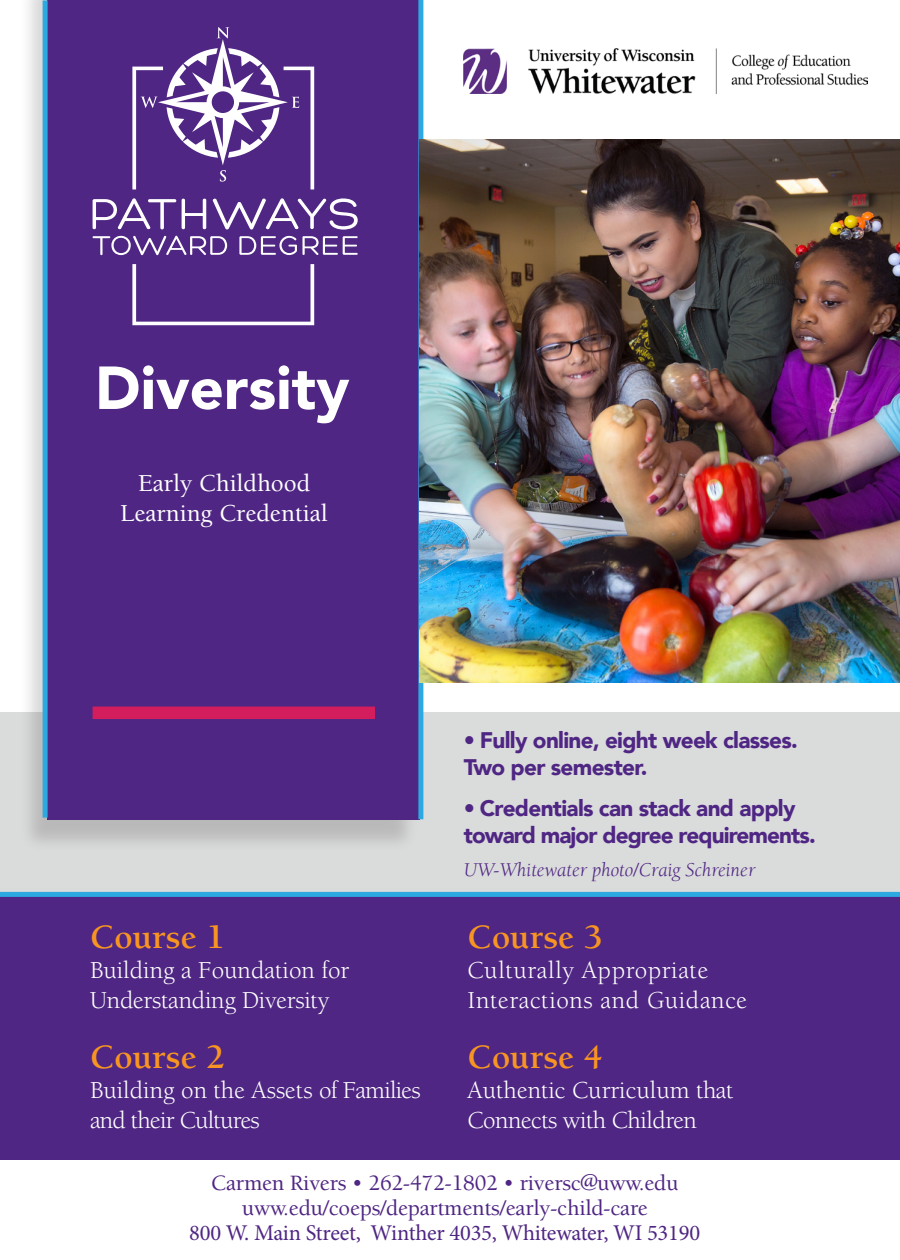
<style>
.page{position:relative;width:900px;height:1260px;background:#fff}
.page>*{position:absolute;margin:0;border:0;box-sizing:border-box;transform-origin:0 0}
.t1{font:900 60px "Avenir";color:#fff}
.t2{font:700 35px "Berkeley Std";color:#f89522}
.t3{font:25px/30px "Berkeley Std";letter-spacing:-.03em;color:#fff}
.t4{font:25px/30px "Berkeley Std";color:#fff}
.t5{font:25px/30px "Berkeley Std";letter-spacing:.025em;color:#fff}
.t6{font:25px/30px "Berkeley Std";letter-spacing:-.02em;color:#fff}
.t7{font:500 25px/30px "Berkeley Std";color:#fff;text-align:center}
.t8{font:900 22.5px/27px "Avenir";letter-spacing:-.03em;color:#4f2683}
.t9{font:500 22.5px/25px "Berkeley Std";letter-spacing:-.01em;color:#4f2683;text-align:center}
.t10{font:22.5px "Minion Pro";letter-spacing:-.01em;color:#4f2683}
.t11{font:italic 20px "Berkeley Std";color:#4f2683}
.s1{font-weight:500}
.s2{font-weight:400}
</style>
<div class="page">
<div style="left:0;top:892px;width:900px;height:267px;background:#4f2683"></div>
<div style="left:0;top:713px;width:900px;height:179px;background:#dadbdb"></div>
<img style="left:464px;top:49px;width:403px;height:44px">
<div style="left:0;top:892px;width:900px;height:5px;background:#2da9e1"></div>
<div style="left:19px;top:0;width:400px;height:853px;background:#231f20;opacity:.18"></div>
<div style="left:48px;top:0;width:372px;height:819px;background:#4f2683"></div>
<div style="left:43px;top:0;width:5px;height:818px;background:#2da9e1"></div>
<svg style="left:418px;top:0;width:5px;height:819px;background:#4190c0"></svg>
<div style="left:93px;top:707px;width:282px;height:12px;background:#d41d5d"></div>
<svg style="left:132px;top:264px;width:182px;height:61px"></svg>
<svg style="left:92px;top:198px;width:266px;height:58px"></svg>
<svg style="left:132px;top:27px;width:182px;height:162px"></svg>
<img style="left:420px;top:140px;width:480px;height:543px">
<p class="t1" style="left:95px;top:337px;width:256px">Diversity</p>
<p class="t7" style="left:120px;top:469px;width:209px">Early Childhood<br>Learning Credential</p>
<p class="t2" style="left:90px;top:918px;width:137px">Course 1</p>
<p class="t4" style="left:90px;top:956px;width:261px">Building a Foundation for<br>Understanding Diversity</p>
<p class="t2" style="left:90px;top:1038px;width:137px">Course 2</p>
<p class="t3" style="left:90px;top:1076px;width:332px">Building on the Assets of Families and their Cultures</p>
<p class="t8" style="left:464px;top:726px;width:336px"><span class="s1">•</span> Fully online, eight week classes.<br>Two per semester.</p>
<p class="t8" style="left:464px;top:794px;width:353px"><span class="s1">•</span> Credentials can stack and apply toward major degree requirements.</p>
<p class="t11" style="left:464px;top:859px;width:293px">UW-Whitewater photo/Craig Schreiner</p>
<p class="t2" style="left:468px;top:918px;width:137px">Course 3</p>
<p class="t5" style="left:468px;top:956px;width:281px">Culturally Appropriate<br>Interactions and Guidance</p>
<p class="t2" style="left:468px;top:1038px;width:137px">Course 4</p>
<p class="t6" style="left:468px;top:1076px;width:268px">Authentic Curriculum that<br>Connects with Children</p>
<p class="t9" style="left:211px;top:1171px;width:469px">Carmen Rivers <span class="s2">•</span> 262-472-1802 <span class="s2">•</span> riversc@uww.edu uww.edu/coeps/departments/early-child-care</p>
<p class="t10" style="left:189px;top:1217px;width:512px">800 W. Main Street, Winther 4035, Whitewater, WI 53190</p>
</div>
